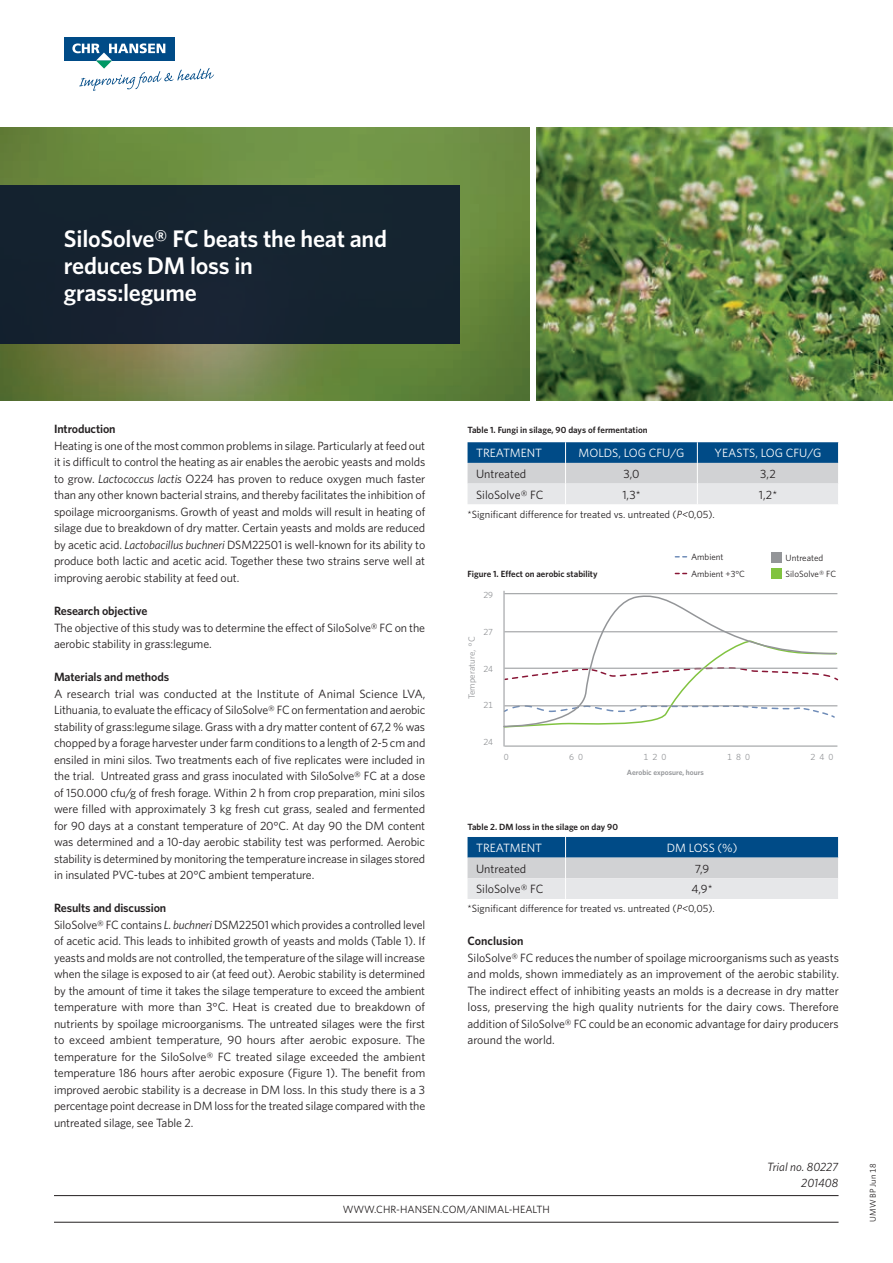
<style>
.page{position:relative;width:893px;height:1263px;background:#fff}
.page>*{position:absolute;margin:0;border:0;box-sizing:border-box;transform-origin:0 0}
.t1{font:600 24px/27px "Whitney";letter-spacing:-.01em;color:#fff}
.t2{font:12px/16.5px "Whitney";letter-spacing:-.01em;color:#231f20;text-align:justify}
.t3{font:600 12px "Whitney";letter-spacing:-.01em;color:#231f20}
.t4{font:12px "Whitney";color:#fff}
.t5{font:italic 12px/16.5px "Whitney";color:#231f20;text-align:right}
.t6{font:10.5px "Whitney";color:#231f20}
.t7{font:600 9px "Whitney";color:#231f20}
.t8{font:9px "Whitney";color:#231f20}
.t9{font:9px "Whitney";color:#939598}
.t10{font:8.4px "Whitney";color:#231f20}
.t11{font:600 7.5px "Whitney";color:#939598}
.s1{font-style:italic}
.s2{font-weight:600}
</style>
<div class="page">
<hr style="left:54px;top:1195px;width:784px;height:1px;background:#231f20">
<hr style="left:54px;top:1222px;width:784px;height:1px;background:#231f20">
<img style="left:0;top:128px;width:529px;height:272px">
<img style="left:536px;top:128px;width:357px;height:272px">
<div style="left:0;top:185px;width:459px;height:158px;background:#152330"></div>
<div style="left:64px;top:37px;width:110px;height:24px;background:#004b87"></div>
<svg style="left:72px;top:43px;width:142px;height:48px"></svg>
<svg style="left:468px;top:442px;width:371px;height:62px;background:#93adc2"></svg>
<svg style="left:468px;top:837px;width:371px;height:62px;background:#94adc2"></svg>
<hr style="left:504px;top:746px;width:333px;height:1px;background:#939598">
<hr style="left:504px;top:591px;width:1px;height:155px;background:#939598">
<svg style="left:503px;top:590px;width:334px;height:139px"></svg>
<div style="left:771px;top:552px;width:10px;height:11px;background:#939598"></div>
<div style="left:771px;top:568px;width:10px;height:11px;background:#81c340"></div>
<h1 class="t1" style="left:64px;top:224px;width:325px">SiloSolve® FC beats the heat and reduces DM loss in grass:legume</h1>
<p class="t3" style="left:54px;top:421px;width:63px">Introduction</p>
<p class="t2" style="left:54px;top:437px;width:373px">Heating is one of the most common problems in silage. Particularly at feed out it is difficult to control the heating as air enables the aerobic yeasts and molds to grow. <span class="s1">Lactococcus lactis</span> O224 has proven to reduce oxygen much faster than any other known bacterial strains, and thereby facilitates the inhibition of spoilage microorganisms. Growth of yeast and molds will result in heating of silage due to breakdown of dry matter. Certain yeasts and molds are reduced by acetic acid. <span class="s1">Lactobacillus buchneri</span> DSM22501 is well-known for its ability to produce both lactic and acetic acid. Together these two strains serve well at improving aerobic stability at feed out.</p>
<p class="t3" style="left:54px;top:603px;width:95px">Research objective</p>
<p class="t2" style="left:54px;top:619px;width:373px">The objective of this study was to determine the effect of SiloSolve® FC on the aerobic stability in grass:legume.</p>
<p class="t3" style="left:54px;top:669px;width:117px">Materials and methods</p>
<p class="t2" style="left:54px;top:685px;width:373px">A research trial was conducted at the Institute of Animal Science LVA, Lithuania, to evaluate the efficacy of SiloSolve® FC on fermentation and aerobic stability of grass:legume silage. Grass with a dry matter content of 67,2 % was chopped by a forage harvester under farm conditions to a length of 2-5 cm and ensiled in mini silos. Two treatments each of five replicates were included in the trial. Untreated grass and grass inoculated with SiloSolve® FC at a dose of 150.000 cfu/g of fresh forage. Within 2 h from crop preparation, mini silos were filled with approximately 3 kg fresh cut grass, sealed and fermented for 90 days at a constant temperature of 20°C. At day 90 the DM content was determined and a 10-day aerobic stability test was performed. Aerobic stability is determined by monitoring the temperature increase in silages stored in insulated PVC-tubes at 20°C ambient temperature.</p>
<p class="t2" style="left:54px;top:899px;width:373px;text-align:left"><span class="s2">Results and discussion<br></span>SiloSolve® FC contains <span class="s1">L. buchneri</span> DSM22501 which provides a controlled level of acetic acid. This leads to inhibited growth of yeasts and molds (Table 1). If yeasts and molds are not controlled, the temperature of the silage will increase when the silage is exposed to air (at feed out). Aerobic stability is determined by the amount of time it takes the silage temperature to exceed the ambient temperature with more than 3°C. Heat is created due to breakdown of nutrients by spoilage microorganisms. The untreated silages were the first to exceed ambient temperature, 90 hours after aerobic exposure. The temperature for the SiloSolve® FC treated silage exceeded the ambient temperature 186 hours after aerobic exposure (Figure 1). The benefit from improved aerobic stability is a decrease in DM loss. In this study there is a 3 percentage point decrease in DM loss for the treated silage compared with the untreated silage, see Table 2.</p>
<p class="t7" style="left:468px;top:424px;width:181px">Table 1. Fungi in silage, 90 days of fermentation</p>
<p class="t4" style="left:476px;top:445px;width:68px">TREATMENT</p>
<p class="t4" style="left:579px;top:445px;width:107px">MOLDS, LOG CFU/G</p>
<p class="t4" style="left:715px;top:445px;width:108px">YEASTS, LOG CFU/G</p>
<p class="t2" style="left:476px;top:465px;width:52px">Untreated</p>
<p class="t2" style="left:623px;top:465px;width:18px">3,0</p>
<p class="t2" style="left:760px;top:465px;width:17px">3,2</p>
<p class="t2" style="left:476px;top:486px;width:69px">SiloSolve® FC</p>
<p class="t2" style="left:622px;top:486px;width:20px">1,3*</p>
<p class="t2" style="left:759px;top:486px;width:20px">1,2*</p>
<p class="t6" style="left:468px;top:507px;width:249px">*Significant difference for treated vs. untreated (<span class="s1">P&lt;</span>0,05).</p>
<p class="t8" style="left:691px;top:551px;width:34px">Ambient</p>
<p class="t8" style="left:785px;top:552px;width:39px">Untreated</p>
<p class="t8" style="left:691px;top:568px;width:56px">Ambient +3°C</p>
<p class="t8" style="left:785px;top:568px;width:52px">SiloSolve® FC</p>
<p class="t7" style="left:468px;top:567px;width:131px">Figure 1. Effect on aerobic stability</p>
<p class="t9" style="left:483px;top:589px;width:11px">29</p>
<p class="t9" style="left:483px;top:626px;width:11px">27</p>
<p class="t9" style="left:483px;top:662px;width:11px">24</p>
<p class="t9" style="left:483px;top:699px;width:11px">21</p>
<p class="t9" style="left:483px;top:736px;width:11px">24</p>
<p class="t9" style="left:504px;top:750px;width:6px">0</p>
<p class="t9" style="left:569px;top:750px;width:15px">6 0</p>
<p class="t9" style="left:644px;top:750px;width:24px">120</p>
<p class="t9" style="left:727px;top:750px;width:24px">180</p>
<p class="t9" style="left:810px;top:750px;width:24px">240</p>
<p class="t9" style="left:466px;top:699px;width:65px;rotate:-90deg">Temperature, °C</p>
<p class="t11" style="left:627px;top:768px;width:79px">Aerobic exposure, hours</p>
<p class="t7" style="left:468px;top:820px;width:152px">Table 2. DM loss in the silage on day 90</p>
<p class="t4" style="left:476px;top:840px;width:68px">TREATMENT</p>
<p class="t4" style="left:667px;top:840px;width:72px">DM LOSS (%)</p>
<p class="t2" style="left:476px;top:860px;width:52px">Untreated</p>
<p class="t2" style="left:695px;top:860px;width:16px">7,9</p>
<p class="t2" style="left:476px;top:881px;width:69px">SiloSolve® FC</p>
<p class="t2" style="left:691px;top:881px;width:23px">4,9*</p>
<p class="t6" style="left:468px;top:902px;width:249px">*Significant difference for treated vs. untreated (<span class="s1">P&lt;</span>0,05).</p>
<p class="t3" style="left:468px;top:933px;width:58px">Conclusion</p>
<p class="t2" style="left:468px;top:949px;width:373px">SiloSolve® FC reduces the number of spoilage microorganisms such as yeasts and molds, shown immediately as an improvement of the aerobic stability.<br>The indirect effect of inhibiting yeasts an molds is a decrease in dry matter loss, preserving the high quality nutrients for the dairy cows. Therefore addition of SiloSolve® FC could be an economic advantage for dairy producers around the world.</p>
<p class="t5" style="left:767px;top:1158px;width:73px">Trial no. 80227<br>201408</p>
<p class="t6" style="left:343px;top:1202px;width:209px">WWW.CHR-HANSEN.COM/ANIMAL-HEALTH</p>
<p class="t10" style="left:867px;top:1222px;width:59px;rotate:-90deg">UMW BP Jun 18</p>
</div>
